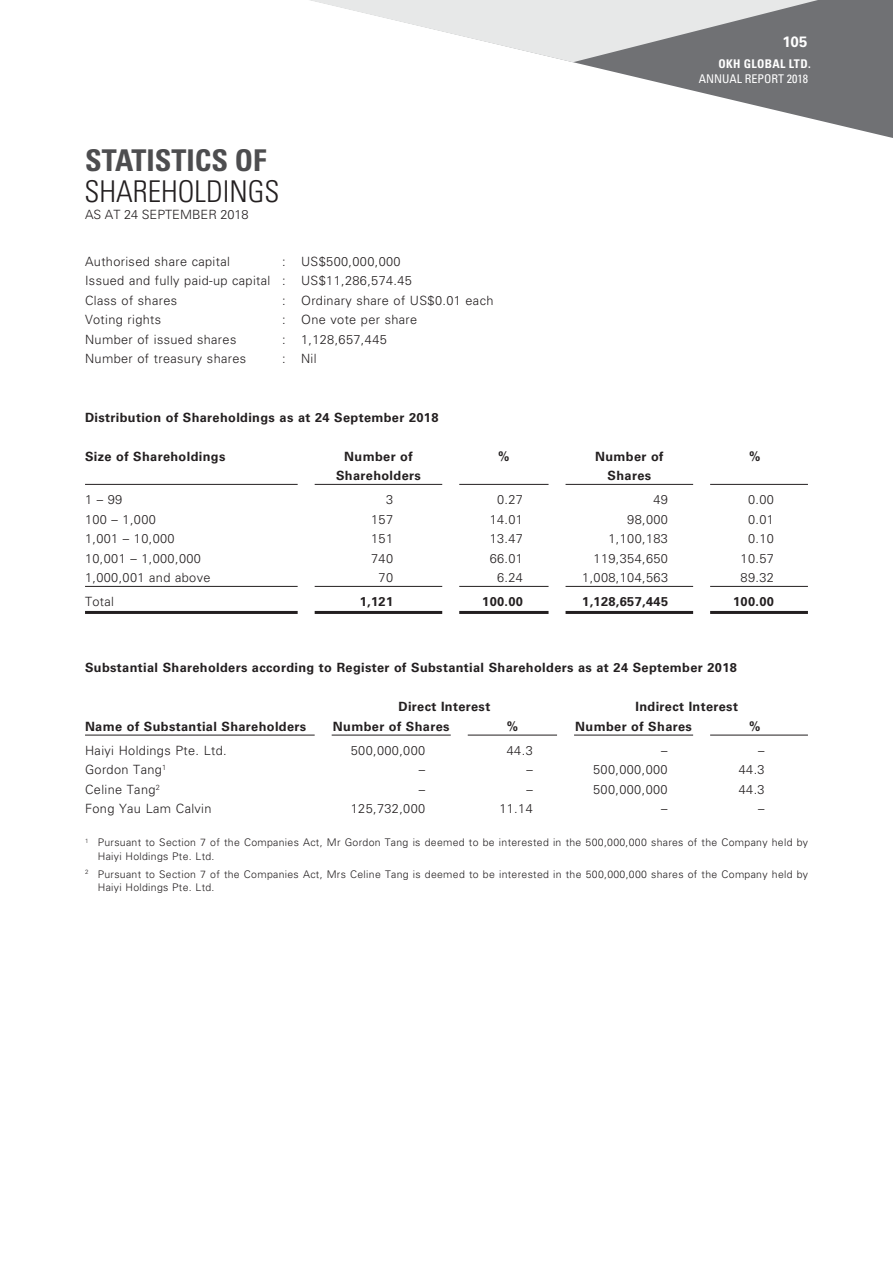
<style>
.page{position:relative;width:893px;height:1263px;background:#fff}
.page>*{position:absolute;margin:0;border:0;box-sizing:border-box;transform-origin:0 0}
.t1{font:300 condensed 30px "Univers LT Std";color:#231f20}
.t2{font:700 condensed 30px "Univers LT Std";color:#4d4d4f}
.t3{font:700 15px "Univers LT Std";color:#fff}
.t4{font:300 12.75px/19.5px "Univers LT Std";letter-spacing:.03em;color:#231f20}
.t5{font:700 12.75px/19.5px "Univers LT Std";letter-spacing:.03em;color:#231f20;text-align:center}
.t6{font:300 12.75px "Univers LT Std";color:#231f20}
.t7{font:condensed 12px "Univers LT Std";color:#fff}
.t8{font:700 condensed 12px "Univers LT Std";letter-spacing:.03em;color:#fff}
.t9{font:300 10.5px/13.5px "Univers LT Std";letter-spacing:.03em;color:#231f20}
</style>
<div class="page">
<hr style="left:85px;top:484px;width:213px;height:1px;background:#231f20">
<hr style="left:315px;top:484px;width:127px;height:1px;background:#231f20">
<hr style="left:459px;top:484px;width:90px;height:1px;background:#231f20">
<hr style="left:566px;top:484px;width:127px;height:1px;background:#231f20">
<hr style="left:710px;top:484px;width:98px;height:1px;background:#231f20">
<hr style="left:85px;top:586px;width:213px;height:1px;background:#231f20">
<hr style="left:315px;top:586px;width:127px;height:1px;background:#231f20">
<hr style="left:459px;top:586px;width:90px;height:1px;background:#231f20">
<hr style="left:566px;top:586px;width:127px;height:1px;background:#231f20">
<hr style="left:710px;top:586px;width:98px;height:1px;background:#231f20">
<hr style="left:85px;top:611px;width:213px;height:3px;background:#231f20">
<hr style="left:315px;top:611px;width:127px;height:3px;background:#231f20">
<hr style="left:459px;top:611px;width:90px;height:3px;background:#231f20">
<hr style="left:566px;top:611px;width:127px;height:3px;background:#231f20">
<hr style="left:710px;top:611px;width:98px;height:3px;background:#231f20">
<hr style="left:85px;top:735px;width:230px;height:1px;background:#231f20">
<hr style="left:332px;top:735px;width:119px;height:1px;background:#231f20">
<hr style="left:468px;top:735px;width:89px;height:1px;background:#231f20">
<hr style="left:574px;top:735px;width:119px;height:1px;background:#231f20">
<hr style="left:710px;top:735px;width:98px;height:1px;background:#231f20">
<svg style="left:572px;top:0;width:321px;height:138px;fill:#707174"></svg>
<svg style="left:310px;top:0;width:558px;height:62px"></svg>
<h1 class="t2" style="left:85px;top:141px;width:183px">STATISTICS OF</h1>
<h1 class="t1" style="left:85px;top:173px;width:197px">SHAREHOLDINGS</h1>
<p class="t6" style="left:85px;top:207px;width:165px">AS AT 24 SEPTEMBER 2018</p>
<p class="t4" style="left:85px;top:251px;width:328px;text-indent:197px">: US$500,000,000<br>Issued and fully paid-up capital : US$11,286,574.45<br>Class of shares</p>
<p class="t4" style="left:85px;top:251px;width:146px">Authorised share capital</p>
<p class="t4" style="left:282px;top:290px;width:213px">: Ordinary share of US$0.01 each</p>
<p class="t4" style="left:85px;top:310px;width:78px">Voting rights</p>
<p class="t4" style="left:282px;top:310px;width:137px">: One vote per share</p>
<p class="t4" style="left:85px;top:329px;width:153px">Number of issued shares</p>
<p class="t4" style="left:282px;top:329px;width:106px">: 1,128,657,445</p>
<p class="t4" style="left:85px;top:349px;width:163px">Number of treasury shares</p>
<p class="t4" style="left:282px;top:349px;width:36px">: Nil</p>
<p class="t3" style="left:782px;top:33px;width:26px">105</p>
<p class="t8" style="left:718px;top:57px;width:94px">OKH GLOBAL LTD.</p>
<p class="t7" style="left:699px;top:71px;width:111px">ANNUAL REPORT 2018</p>
<p class="t5" style="left:85px;top:408px;width:355px">Distribution of Shareholdings as at 24 September 2018</p>
<p class="t5" style="left:85px;top:447px;width:142px">Size of Shareholdings</p>
<p class="t5" style="left:336px;top:447px;width:86px">Number of<br>Shareholders</p>
<p class="t5" style="left:498px;top:447px;width:13px">%</p>
<p class="t5" style="left:595px;top:447px;width:70px">Number of<br>Shares</p>
<p class="t5" style="left:749px;top:447px;width:13px">%</p>
<p class="t4" style="left:85px;top:490px;width:39px">1 – 99</p>
<p class="t4" style="left:386px;top:490px;width:9px">3</p>
<p class="t4" style="left:497px;top:490px;width:27px">0.27</p>
<p class="t4" style="left:653px;top:490px;width:16px">49</p>
<p class="t4" style="left:748px;top:490px;width:27px">0.00</p>
<p class="t4" style="left:85px;top:509px;width:72px">100 – 1,000</p>
<p class="t4" style="left:371px;top:509px;width:23px">157</p>
<p class="t4" style="left:490px;top:509px;width:35px">14.01</p>
<p class="t4" style="left:627px;top:509px;width:42px">98,000</p>
<p class="t4" style="left:748px;top:509px;width:27px">0.01</p>
<p class="t4" style="left:85px;top:529px;width:91px">1,001 – 10,000</p>
<p class="t4" style="left:371px;top:529px;width:23px">151</p>
<p class="t4" style="left:490px;top:529px;width:35px">13.47</p>
<p class="t4" style="left:608px;top:529px;width:61px">1,100,183</p>
<p class="t4" style="left:748px;top:529px;width:27px">0.10</p>
<p class="t4" style="left:85px;top:548px;width:117px">10,001 – 1,000,000</p>
<p class="t4" style="left:371px;top:548px;width:23px">740</p>
<p class="t4" style="left:490px;top:548px;width:35px">66.01</p>
<p class="t4" style="left:594px;top:548px;width:76px">119,354,650</p>
<p class="t4" style="left:741px;top:548px;width:35px">10.57</p>
<p class="t4" style="left:85px;top:568px;width:127px">1,000,001 and above</p>
<p class="t4" style="left:379px;top:568px;width:16px">70</p>
<p class="t4" style="left:497px;top:568px;width:27px">6.24</p>
<p class="t4" style="left:582px;top:568px;width:87px">1,008,104,563</p>
<p class="t4" style="left:741px;top:568px;width:35px">89.32</p>
<p class="t4" style="left:85px;top:592px;width:31px">Total</p>
<p class="t5" style="left:360px;top:592px;width:35px">1,121</p>
<p class="t5" style="left:482px;top:592px;width:42px">100.00</p>
<p class="t5" style="left:582px;top:592px;width:87px">1,128,657,445</p>
<p class="t5" style="left:733px;top:592px;width:42px">100.00</p>
<p class="t5" style="left:85px;top:658px;width:653px">Substantial Shareholders according to Register of Substantial Shareholders as at 24 September 2018</p>
<p class="t5" style="left:398px;top:697px;width:93px">Direct Interest</p>
<p class="t5" style="left:635px;top:697px;width:104px">Indirect Interest</p>
<p class="t5" style="left:85px;top:717px;width:223px">Name of Substantial Shareholders</p>
<p class="t5" style="left:333px;top:717px;width:118px">Number of Shares</p>
<p class="t5" style="left:507px;top:717px;width:13px">%</p>
<p class="t5" style="left:575px;top:717px;width:118px">Number of Shares</p>
<p class="t5" style="left:749px;top:717px;width:13px">%</p>
<p class="t4" style="left:85px;top:741px;width:143px">Haiyi Holdings Pte. Ltd.</p>
<p class="t4" style="left:351px;top:741px;width:76px">500,000,000</p>
<p class="t4" style="left:507px;top:741px;width:27px">44.3</p>
<p class="t4" style="left:661px;top:741px;width:8px">–</p>
<p class="t4" style="left:758px;top:741px;width:8px">–</p>
<p class="t4" style="left:85px;top:760px;width:83px">Gordon Tang<sup>1</sup></p>
<p class="t4" style="left:419px;top:760px;width:8px">–</p>
<p class="t4" style="left:526px;top:760px;width:8px">–</p>
<p class="t4" style="left:593px;top:760px;width:76px">500,000,000</p>
<p class="t4" style="left:739px;top:760px;width:27px">44.3</p>
<p class="t4" style="left:85px;top:780px;width:77px">Celine Tang<sup>2</sup></p>
<p class="t4" style="left:419px;top:780px;width:8px">–</p>
<p class="t4" style="left:526px;top:780px;width:8px">–</p>
<p class="t4" style="left:593px;top:780px;width:76px">500,000,000</p>
<p class="t4" style="left:739px;top:780px;width:27px">44.3</p>
<p class="t4" style="left:85px;top:799px;width:128px">Fong Yau Lam Calvin</p>
<p class="t4" style="left:351px;top:799px;width:76px">125,732,000</p>
<p class="t4" style="left:499px;top:799px;width:35px">11.14</p>
<p class="t4" style="left:661px;top:799px;width:8px">–</p>
<p class="t4" style="left:758px;top:799px;width:8px">–</p>
<p class="t9" style="left:98px;top:836px;width:712px;text-indent:-13px"><sup>1</sup> Pursuant to Section 7 of the Companies Act, Mr Gordon Tang is deemed to be interested in the 500,000,000 shares of the Company held by<br>Haiyi Holdings Pte. Ltd.</p>
<p class="t9" style="left:98px;top:867px;width:712px;text-indent:-13px"><sup>2</sup> Pursuant to Section 7 of the Companies Act, Mrs Celine Tang is deemed to be interested in the 500,000,000 shares of the Company held by<br>Haiyi Holdings Pte. Ltd.</p>
</div>
